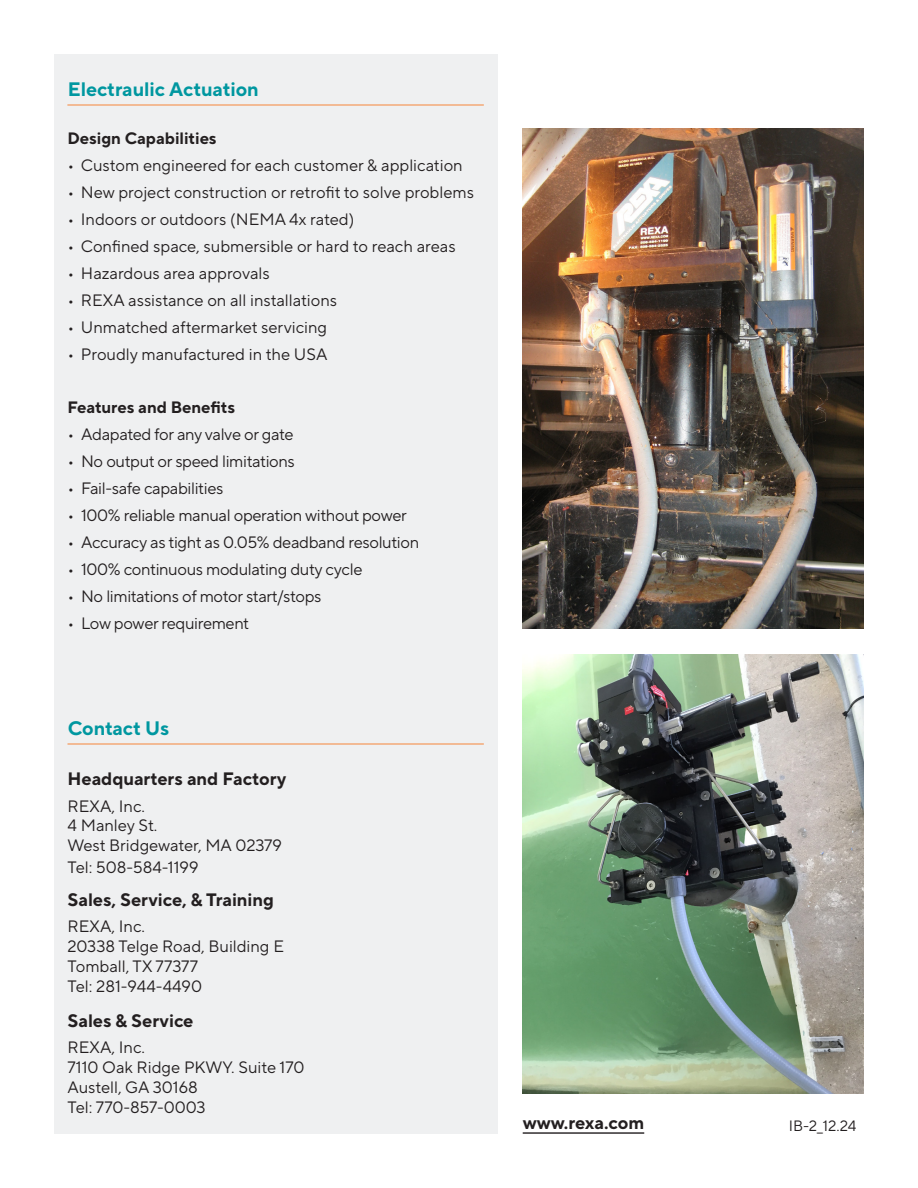
<style>
.page{position:relative;width:918px;height:1188px;background:#fff}
.page>*{position:absolute;margin:0;border:0;box-sizing:border-box;transform-origin:0 0}
.t1{font:700 19.5px "TT Norms Pro";color:#0097a0}
.t2{font:700 18px "TT Norms Pro";color:#231f20}
.t3{font:16.5px "TT Norms Pro";color:#231f20}
.t4{font:16.5px "TT Norms Pro";letter-spacing:-.02em;color:#231f20}
.t5{font:700 16.5px "TT Norms Pro";color:#231f20}
.t6{font:15px "TT Norms Pro";color:#231f20}
</style>
<div class="page">
<div style="left:54px;top:54px;width:444px;height:1080px;background:#eff0f1"></div>
<img style="left:523px;top:655px;width:341px;height:439px">
<img style="left:523px;top:128px;width:341px;height:501px">
<hr style="left:67px;top:104px;width:417px;height:2px;background:#f58a43">
<hr style="left:68px;top:743px;width:416px;height:2px;background:#f58a43">
<hr style="left:523px;top:1132px;width:121px;height:2px;background:#231f20">
<p class="t1" style="left:68px;top:75px;width:193px">Electraulic Actuation</p>
<p class="t5" style="left:67px;top:126px;width:151px">Design Capabilities</p>
<p class="t3" style="left:67px;top:154px;width:397px">• Custom engineered for each customer &amp; application</p>
<p class="t3" style="left:67px;top:181px;width:408px">• New project construction or retrofit to solve problems</p>
<p class="t3" style="left:67px;top:208px;width:288px">• Indoors or outdoors (NEMA 4x rated)</p>
<p class="t3" style="left:67px;top:235px;width:390px">• Confined space, submersible or hard to reach areas</p>
<p class="t3" style="left:67px;top:262px;width:204px">• Hazardous area approvals</p>
<p class="t3" style="left:67px;top:289px;width:271px">• REXA assistance on all installations</p>
<p class="t3" style="left:67px;top:316px;width:261px">• Unmatched aftermarket servicing</p>
<p class="t3" style="left:67px;top:343px;width:262px">• Proudly manufactured in the USA</p>
<p class="t5" style="left:68px;top:395px;width:169px">Features and Benefits</p>
<p class="t4" style="left:68px;top:423px;width:228px">• Adapated for any valve or gate</p>
<p class="t4" style="left:68px;top:450px;width:229px">• No output or speed limitations</p>
<p class="t4" style="left:68px;top:477px;width:157px">• Fail-safe capabilities</p>
<p class="t4" style="left:68px;top:504px;width:341px">• 100% reliable manual operation without power</p>
<p class="t4" style="left:68px;top:531px;width:353px">• Accuracy as tight as 0.05% deadband resolution</p>
<p class="t4" style="left:68px;top:558px;width:296px">• 100% continuous modulating duty cycle</p>
<p class="t4" style="left:68px;top:585px;width:256px">• No limitations of motor start/stops</p>
<p class="t4" style="left:68px;top:612px;width:183px">• Low power requirement</p>
<p class="t1" style="left:68px;top:714px;width:103px">Contact Us</p>
<p class="t2" style="left:68px;top:766px;width:221px">Headquarters and Factory</p>
<p class="t3" style="left:68px;top:794px;width:79px">REXA, Inc.</p>
<p class="t3" style="left:68px;top:814px;width:91px">4 Manley St.</p>
<p class="t3" style="left:68px;top:834px;width:216px">West Bridgewater, MA 02379</p>
<p class="t3" style="left:68px;top:855px;width:132px">Tel: 508-584-1199</p>
<p class="t2" style="left:68px;top:886px;width:208px">Sales, Service, &amp; Training</p>
<p class="t3" style="left:68px;top:915px;width:79px">REXA, Inc.</p>
<p class="t3" style="left:68px;top:935px;width:218px">20338 Telge Road, Building E</p>
<p class="t3" style="left:68px;top:955px;width:132px">Tomball, TX 77377</p>
<p class="t3" style="left:68px;top:974px;width:136px">Tel: 281-944-4490</p>
<p class="t2" style="left:68px;top:1007px;width:127px">Sales &amp; Service</p>
<p class="t3" style="left:68px;top:1036px;width:79px">REXA, Inc.</p>
<p class="t3" style="left:68px;top:1056px;width:238px">7110 Oak Ridge PKWY. Suite 170</p>
<p class="t3" style="left:68px;top:1075px;width:132px">Austell, GA 30168</p>
<p class="t3" style="left:68px;top:1095px;width:140px">Tel: 770-857-0003</p>
<p class="t2" style="left:523px;top:1110px;width:123px">www.rexa.com</p>
<p class="t6" style="left:789px;top:1115px;width:69px">IB-2_12.24</p>
</div>
